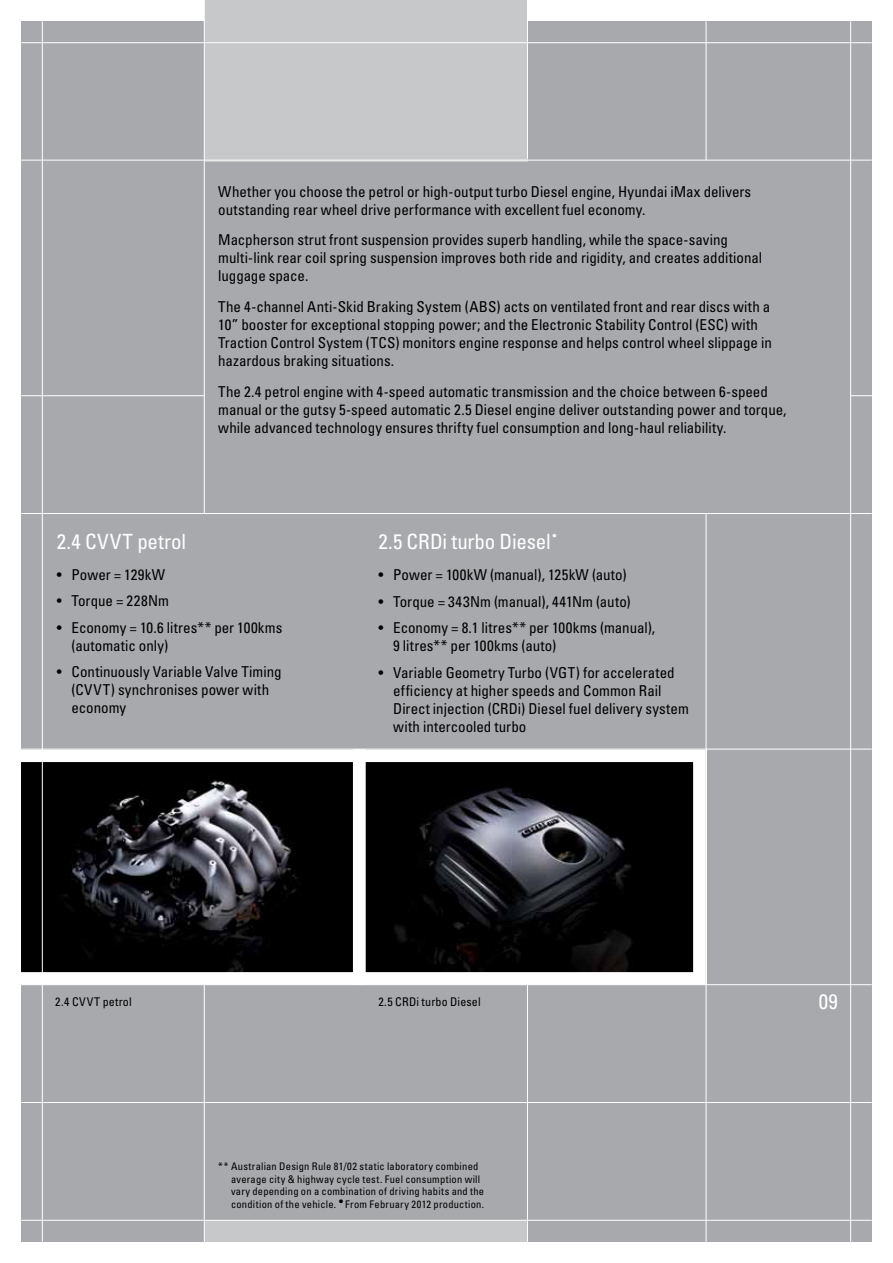
<style>
.page{position:relative;width:893px;height:1263px;background:#fff}
.page>*{position:absolute;margin:0;border:0;box-sizing:border-box;transform-origin:0 0}
.t1{font:condensed 21px "Univers LT Std";color:#fff}
.t2{font:condensed 15px/18px "Univers LT Std";color:#000}
.t3{font:condensed 12px "Univers LT Std";letter-spacing:.015em;color:#000}
.t4{font:condensed 10.5px/12.6px "Univers LT Std";letter-spacing:.025em;color:#000}
.t5{font:9.6px "Helvetica Neue";color:#fff}
</style>
<div class="page">
<div style="left:21px;top:21px;width:851px;height:1221px;background:#a7a9ac"></div>
<div style="left:204px;top:0;width:323px;height:161px;background:#c7c8ca"></div>
<div style="left:204px;top:1220px;width:323px;height:22px;background:#c7c8ca"></div>
<img style="left:21px;top:763px;width:327px;height:208px">
<img style="left:349px;top:763px;width:343px;height:208px">
<div style="left:0;top:749px;width:706px;height:236px;border:13px solid #fff"></div>
<div style="left:353px;top:749px;width:13px;height:236px;background:#fff"></div>
<hr style="left:21px;top:160px;width:851px;height:1px;background:#fff">
<hr style="left:21px;top:395px;width:183px;height:1px;background:#fff">
<hr style="left:21px;top:749px;width:851px;height:1px;background:#fff">
<hr style="left:21px;top:984px;width:851px;height:1px;background:#fff">
<hr style="left:21px;top:1102px;width:851px;height:1px;background:#fff">
<hr style="left:21px;top:1220px;width:851px;height:1px;background:#fff">
<hr style="left:204px;top:982px;width:1px;height:260px;background:#fff">
<hr style="left:527px;top:982px;width:1px;height:260px;background:#fff">
<hr style="left:850px;top:21px;width:1px;height:1221px;background:#fff">
<hr style="left:42px;top:21px;width:1px;height:1221px;background:#fff">
<hr style="left:21px;top:42px;width:851px;height:1px;background:#fff">
<hr style="left:706px;top:514px;width:1px;height:728px;background:#fff">
<hr style="left:204px;top:0;width:1px;height:514px;background:#fff">
<hr style="left:527px;top:0;width:1px;height:159px;background:#fff">
<hr style="left:850px;top:395px;width:43px;height:1px;background:#fff">
<hr style="left:21px;top:513px;width:851px;height:1px;background:#fff">
<hr style="left:706px;top:21px;width:1px;height:139px;background:#fff">
<p class="t2" style="left:218px;top:182px;width:534px">Whether you choose the petrol or high-output turbo Diesel engine, Hyundai iMax delivers outstanding rear wheel drive performance with excellent fuel economy.</p>
<p class="t2" style="left:218px;top:231px;width:545px">Macpherson strut front suspension provides superb handling, while the space-saving multi-link rear coil spring suspension improves both ride and rigidity, and creates additional luggage space.</p>
<p class="t2" style="left:218px;top:298px;width:555px">The 4-channel Anti-Skid Braking System (ABS) acts on ventilated front and rear discs with a 10” booster for exceptional stopping power; and the Electronic Stability Control (ESC) with Traction Control System (TCS) monitors engine response and helps control wheel slippage in hazardous braking situations.</p>
<p class="t2" style="left:218px;top:382px;width:570px">The 2.4 petrol engine with 4-speed automatic transmission and the choice between 6-speed manual or the gutsy 5-speed automatic 2.5 Diesel engine deliver outstanding power and torque, while advanced technology ensures thrifty fuel consumption and long-haul reliability.</p>
<h1 class="t1" style="left:57px;top:528px;width:131px">2.4 CVVT petrol</h1>
<p class="t2" style="left:57px;top:565px;width:110px">• Power = 129kW</p>
<p class="t2" style="left:57px;top:592px;width:114px">• Torque = 228Nm</p>
<p class="t2" style="left:72px;top:618px;width:212px;text-indent:-15px">• Economy = 10.6 litres** per 100kms (automatic only)</p>
<p class="t2" style="left:72px;top:663px;width:212px;text-indent:-15px">• Continuously Variable Valve Timing (CVVT) synchronises power with economy</p>
<h1 class="t1" style="left:378px;top:529px;width:174px">2.5 CRDi turbo Diesel</h1>
<p class="t5" style="left:552px;top:529px;width:6px">•</p>
<p class="t2" style="left:378px;top:566px;width:250px">• Power = 100kW (manual), 125kW (auto)</p>
<p class="t2" style="left:378px;top:592px;width:254px">• Torque = 343Nm (manual), 441Nm (auto)</p>
<p class="t2" style="left:393px;top:619px;width:264px;text-indent:-15px">• Economy = 8.1 litres** per 100kms (manual),<br>9 litres** per 100kms (auto)</p>
<p class="t2" style="left:393px;top:663px;width:297px;text-indent:-15px">• Variable Geometry Turbo (VGT) for accelerated efficiency at higher speeds and Common Rail Direct injection (CRDi) Diesel fuel delivery system with intercooled turbo</p>
<p class="t3" style="left:55px;top:994px;width:78px">2.4 CVVT petrol</p>
<p class="t3" style="left:378px;top:994px;width:104px">2.5 CRDi turbo Diesel</p>
<h1 class="t1" style="left:819px;top:988px;width:20px">09</h1>
<p class="t4" style="left:231px;top:1160px;width:255px;text-indent:-13px">** Australian Design Rule 81/02 static laboratory combined average city &amp; highway cycle test. Fuel consumption will vary depending on a combination of driving habits and the condition of the vehicle. <sup>•</sup> From February 2012 production.</p>
</div>
